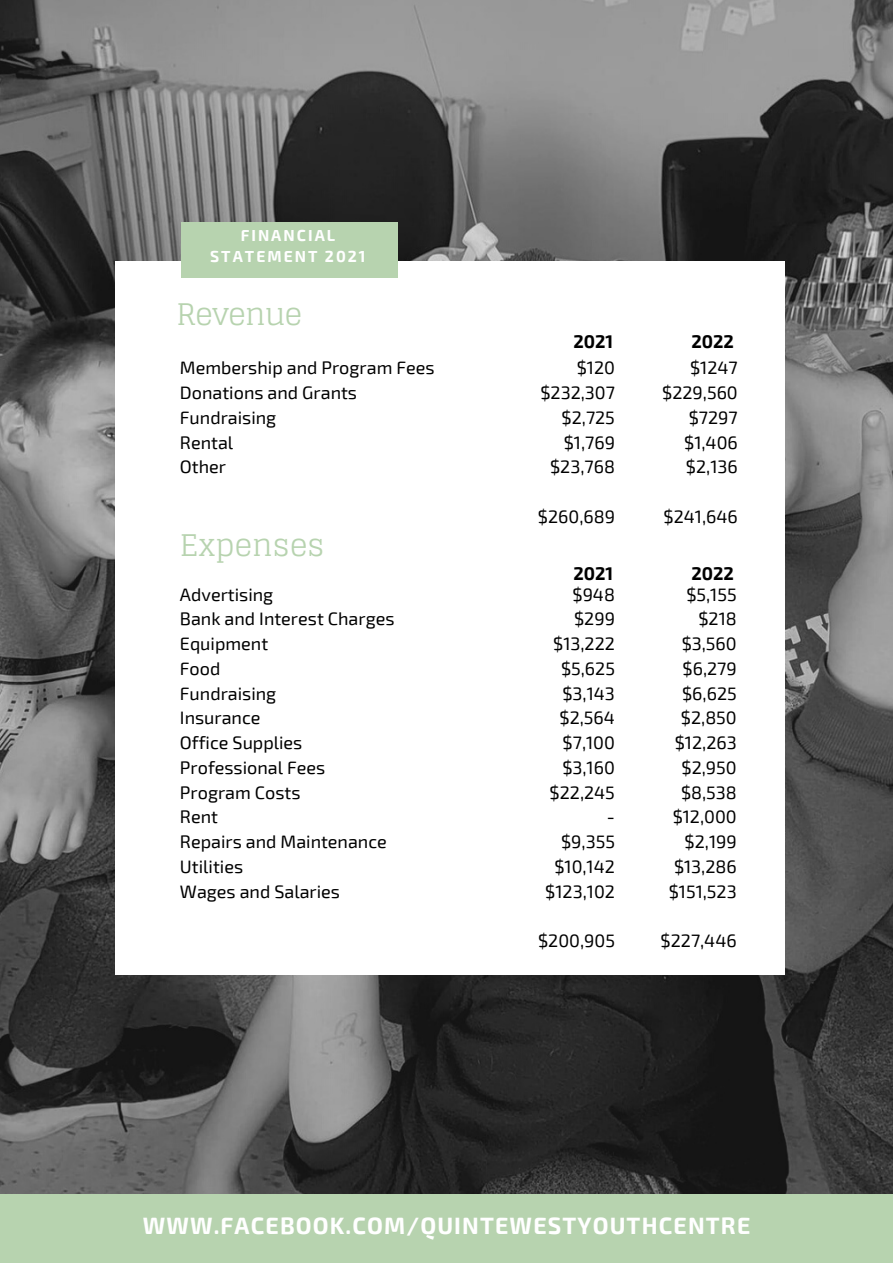
<style>
.page{position:relative;width:893px;height:1264px;background:#fff}
.page>*{position:absolute;margin:0;border:0;box-sizing:border-box;transform-origin:0 0}
.t1{font:29.85px "Glegoo";color:#b7d3af}
.t2{font:29.7px "Glegoo";letter-spacing:-.03em;color:#b7d3af}
.t3{font:700 23.1px "Exo 2";letter-spacing:.05em;color:#fff}
.t4{font:18px "Exo 2";color:#000}
.t5{font:700 18px "Exo 2";color:#000}
.t6{font:700 15.6px/21.3px "Exo 2";letter-spacing:.13em;color:#fff;text-align:center}
</style>
<div class="page">
<img style="left:0;top:0;width:892px;height:1194px">
<div style="left:115px;top:261px;width:669px;height:713px;background:#fff"></div>
<div style="left:181px;top:222px;width:216px;height:56px;background:#b7d3af"></div>
<div style="left:0;top:1194px;width:892px;height:68px;background:#b7d3af"></div>
<p class="t6" style="left:210px;top:224px;width:157px">FINANCIAL<br>STATEMENT 2021</p>
<p class="t2" style="left:176px;top:297px;width:127px">Revenue</p>
<p class="t4" style="left:180px;top:356px;width:256px">Membership and Program Fees</p>
<p class="t4" style="left:180px;top:381px;width:179px">Donations and Grants</p>
<p class="t4" style="left:180px;top:406px;width:98px">Fundraising</p>
<p class="t4" style="left:180px;top:430px;width:55px">Rental</p>
<p class="t4" style="left:180px;top:455px;width:48px">Other</p>
<p class="t1" style="left:180px;top:528px;width:146px">Expenses</p>
<p class="t4" style="left:180px;top:582px;width:95px">Advertising</p>
<p class="t4" style="left:180px;top:607px;width:216px">Bank and Interest Charges</p>
<p class="t4" style="left:180px;top:632px;width:90px">Equipment</p>
<p class="t4" style="left:180px;top:657px;width:42px">Food</p>
<p class="t4" style="left:180px;top:681px;width:98px">Fundraising</p>
<p class="t4" style="left:180px;top:706px;width:82px">Insurance</p>
<p class="t4" style="left:180px;top:731px;width:124px">Office Supplies</p>
<p class="t4" style="left:180px;top:755px;width:147px">Professional Fees</p>
<p class="t4" style="left:180px;top:780px;width:122px">Program Costs</p>
<p class="t4" style="left:180px;top:805px;width:40px">Rent</p>
<p class="t4" style="left:180px;top:830px;width:208px">Repairs and Maintenance</p>
<p class="t4" style="left:180px;top:854px;width:65px">Utilities</p>
<p class="t4" style="left:180px;top:879px;width:162px">Wages and Salaries</p>
<p class="t5" style="left:573px;top:330px;width:41px">2021</p>
<p class="t5" style="left:691px;top:330px;width:44px">2022</p>
<p class="t4" style="left:576px;top:356px;width:40px">$120</p>
<p class="t4" style="left:540px;top:381px;width:76px">$232,307</p>
<p class="t4" style="left:561px;top:406px;width:55px">$2,725</p>
<p class="t4" style="left:563px;top:430px;width:53px">$1,769</p>
<p class="t4" style="left:550px;top:455px;width:66px">$23,768</p>
<p class="t4" style="left:538px;top:505px;width:78px">$260,689</p>
<p class="t4" style="left:690px;top:356px;width:49px">$1247</p>
<p class="t4" style="left:662px;top:381px;width:77px">$229,560</p>
<p class="t4" style="left:688px;top:406px;width:50px">$7297</p>
<p class="t4" style="left:684px;top:430px;width:55px">$1,406</p>
<p class="t4" style="left:686px;top:455px;width:53px">$2,136</p>
<p class="t4" style="left:663px;top:505px;width:76px">$241,646</p>
<p class="t5" style="left:573px;top:561px;width:41px">2021</p>
<p class="t5" style="left:691px;top:561px;width:44px">2022</p>
<p class="t4" style="left:572px;top:582px;width:44px">$948</p>
<p class="t4" style="left:574px;top:607px;width:42px">$299</p>
<p class="t4" style="left:553px;top:632px;width:63px">$13,222</p>
<p class="t4" style="left:561px;top:657px;width:55px">$5,625</p>
<p class="t4" style="left:562px;top:681px;width:54px">$3,143</p>
<p class="t4" style="left:559px;top:706px;width:57px">$2,564</p>
<p class="t4" style="left:562px;top:731px;width:54px">$7,100</p>
<p class="t4" style="left:562px;top:755px;width:54px">$3,160</p>
<p class="t4" style="left:549px;top:780px;width:67px">$22,245</p>
<p class="t4" style="left:607px;top:805px;width:10px">-</p>
<p class="t4" style="left:561px;top:830px;width:55px">$9,355</p>
<p class="t4" style="left:554px;top:854px;width:62px">$10,142</p>
<p class="t4" style="left:545px;top:879px;width:71px">$123,102</p>
<p class="t4" style="left:538px;top:929px;width:78px">$200,905</p>
<p class="t4" style="left:686px;top:582px;width:52px">$5,155</p>
<p class="t4" style="left:698px;top:607px;width:40px">$218</p>
<p class="t4" style="left:681px;top:632px;width:57px">$3,560</p>
<p class="t4" style="left:682px;top:657px;width:56px">$6,279</p>
<p class="t4" style="left:682px;top:681px;width:56px">$6,625</p>
<p class="t4" style="left:681px;top:706px;width:57px">$2,850</p>
<p class="t4" style="left:674px;top:731px;width:63px">$12,263</p>
<p class="t4" style="left:681px;top:755px;width:57px">$2,950</p>
<p class="t4" style="left:681px;top:780px;width:57px">$8,538</p>
<p class="t4" style="left:672px;top:805px;width:66px">$12,000</p>
<p class="t4" style="left:684px;top:830px;width:54px">$2,199</p>
<p class="t4" style="left:674px;top:854px;width:64px">$13,286</p>
<p class="t4" style="left:668px;top:879px;width:69px">$151,523</p>
<p class="t4" style="left:660px;top:929px;width:78px">$227,446</p>
<p class="t3" style="left:143px;top:1210px;width:609px">WWW.FACEBOOK.COM/QUINTEWESTYOUTHCENTRE</p>
</div>
